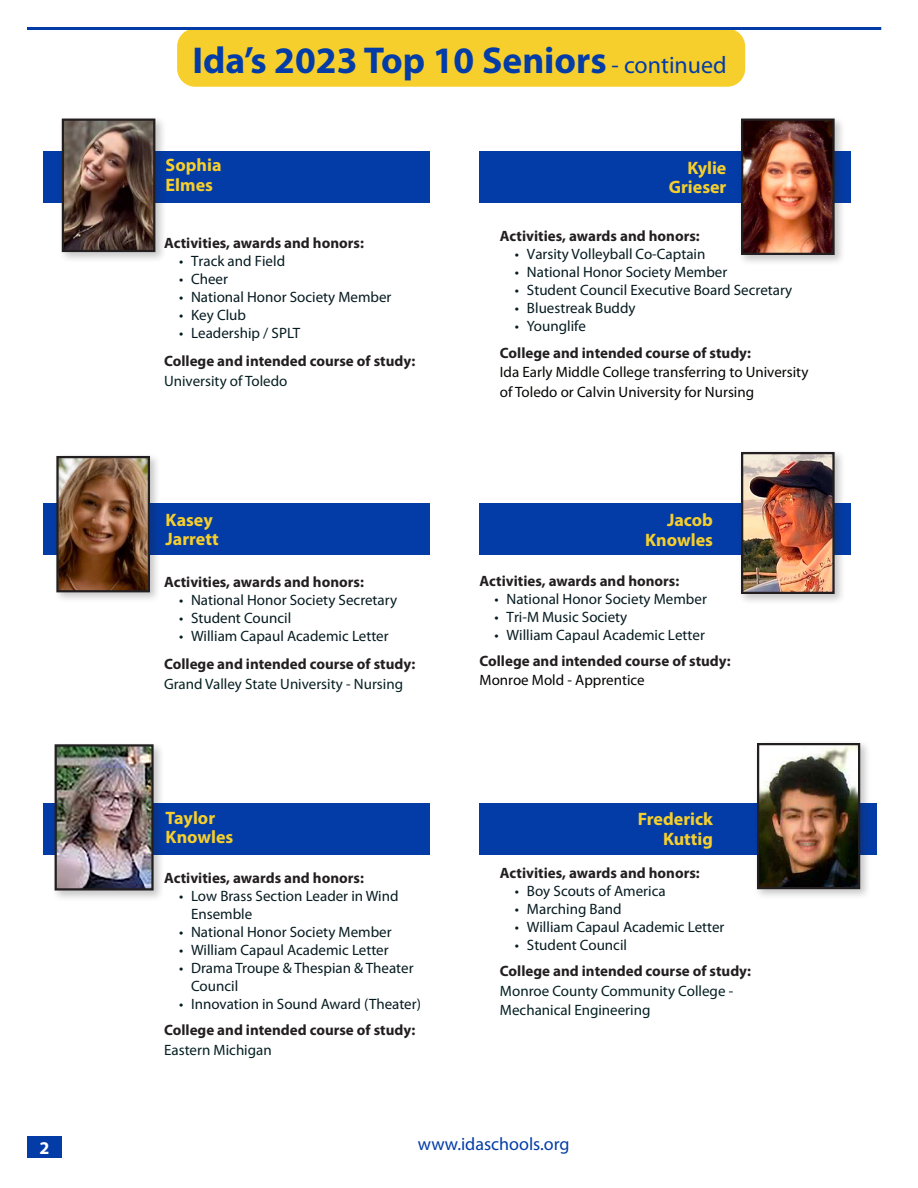
<style>
.page{position:relative;width:918px;height:1188px;background:#fff}
.page>*{position:absolute;margin:0;border:0;box-sizing:border-box;transform-origin:0 0}
.Head_1{font:700 37.5px "Myriad Pro";color:#033ca7}
.Body{font:700 18px/19.5px "Myriad Pro";color:#f7cf2c;text-align:right}
.t1{font:18px "Myriad Pro";color:#033ca7}
.t2{font:700 18px "Myriad Pro";color:#fff}
.t3{font:15px/18px "Myriad Pro";color:#061b21}
.Body-2{font:700 15px "Myriad Pro";color:#231f20}
.Body-3{font:15px/19.5px "Myriad Pro";color:#050503}
.Body-4{font:15px "Myriad Pro";color:#041f22}
.Body-5{font:15px "Myriad Pro";color:#072022}
.Body-6{font:15px "Myriad Pro";color:#040503}
.s1{font-weight:400;font-size:24px}
</style>
<div class="page">
<div style="left:27px;top:1137px;width:35px;height:21px;background:#033ca7"></div>
<div style="left:177px;top:28px;width:568px;height:59px;background:#f7cf2c;border-radius:18px"></div>
<div style="left:43px;top:803px;width:834px;height:51px;background:#033ca7"></div>
<div style="left:43px;top:503px;width:807px;height:52px;background:#033ca7"></div>
<div style="left:43px;top:151px;width:807px;height:52px;background:#033ca7"></div>
<div style="left:754px;top:740px;width:117px;height:161px;background:#231f20;opacity:.25"></div>
<img style="left:760px;top:746px;width:97px;height:140px">
<div style="left:757px;top:743px;width:103px;height:146px;border:2px solid #231f20"></div>
<div style="left:52px;top:741px;width:113px;height:161px;background:#231f20;opacity:.25"></div>
<img style="left:58px;top:747px;width:93px;height:141px">
<div style="left:55px;top:744px;width:99px;height:147px;border:2px solid #231f20"></div>
<div style="left:738px;top:116px;width:108px;height:150px;background:#231f20;opacity:.25"></div>
<img style="left:744px;top:122px;width:88px;height:130px">
<div style="left:741px;top:119px;width:94px;height:136px;border:2px solid #231f20"></div>
<div style="left:54px;top:453px;width:107px;height:151px;background:#231f20;opacity:.25"></div>
<img style="left:59px;top:459px;width:88px;height:130px">
<div style="left:56px;top:456px;width:94px;height:136px;border:2px solid #231f20"></div>
<div style="left:59px;top:116px;width:107px;height:147px;background:#231f20;opacity:.25"></div>
<img style="left:65px;top:122px;width:87px;height:127px">
<div style="left:62px;top:119px;width:93px;height:133px;border:2px solid #231f20"></div>
<div style="left:430px;top:127px;width:48px;height:992px;background:#fff"></div>
<hr style="left:27px;top:27px;width:854px;height:3px;background:#033ca7">
<div style="left:738px;top:449px;width:108px;height:156px;background:#231f20;opacity:.25"></div>
<img style="left:744px;top:455px;width:88px;height:136px">
<div style="left:741px;top:452px;width:94px;height:142px;border:2px solid #231f20"></div>
<p class="Head_1" style="left:192px;top:36px;width:536px">Ida’s 2023 Top 10 Seniors <span class="s1">- continued</span></p>
<p class="Body" style="left:166px;top:155px;width:57px;text-align:left">Sophia<br>Elmes</p>
<p class="Body-2" style="left:164px;top:233px;width:201px">Activities, awards and honors:</p>
<p class="t3" style="left:179px;top:251px;width:108px">• Track and Field</p>
<p class="t3" style="left:179px;top:269px;width:50px">• Cheer</p>
<p class="t3" style="left:179px;top:287px;width:214px">• National Honor Society Member</p>
<p class="t3" style="left:179px;top:305px;width:68px">• Key Club</p>
<p class="t3" style="left:179px;top:323px;width:123px">• Leadership / SPLT</p>
<p class="Body-2" style="left:164px;top:351px;width:253px">College and intended course of study:</p>
<p class="Body-5" style="left:164px;top:371px;width:125px">University of Toledo</p>
<p class="Body" style="left:166px;top:509px;width:55px;text-align:left">Kasey<br>Jarrett</p>
<p class="Body-2" style="left:164px;top:572px;width:201px">Activities, awards and honors:</p>
<p class="t3" style="left:179px;top:590px;width:220px">• National Honor Society Secretary</p>
<p class="t3" style="left:179px;top:608px;width:114px">• Student Council</p>
<p class="t3" style="left:179px;top:626px;width:211px">• William Capaul Academic Letter</p>
<p class="Body-2" style="left:164px;top:654px;width:253px">College and intended course of study:</p>
<p class="Body-5" style="left:164px;top:674px;width:240px">Grand Valley State University - Nursing</p>
<p class="Body" style="left:166px;top:807px;width:69px;text-align:left">Taylor<br>Knowles</p>
<p class="Body-2" style="left:164px;top:868px;width:201px">Activities, awards and honors:</p>
<p class="t3" style="left:191px;top:887px;width:209px;text-indent:-12px">• Low Brass Section Leader in Wind<br>Ensemble</p>
<p class="t3" style="left:179px;top:923px;width:214px">• National Honor Society Member</p>
<p class="t3" style="left:179px;top:941px;width:211px">• William Capaul Academic Letter</p>
<p class="t3" style="left:191px;top:959px;width:224px;text-indent:-12px">• Drama Troupe &amp; Thespian &amp; Theater<br>Council</p>
<p class="t3" style="left:179px;top:995px;width:243px">• Innovation in Sound Award (Theater)</p>
<p class="Body-2" style="left:164px;top:1020px;width:253px">College and intended course of study:</p>
<p class="Body-4" style="left:164px;top:1040px;width:109px">Eastern Michigan</p>
<p class="Body" style="left:669px;top:158px;width:59px">Kylie<br>Grieser</p>
<p class="Body-2" style="left:500px;top:227px;width:201px">Activities, awards and honors:</p>
<p class="t3" style="left:515px;top:245px;width:192px">• Varsity Volleyball Co-Captain</p>
<p class="t3" style="left:515px;top:263px;width:214px">• National Honor Society Member</p>
<p class="t3" style="left:515px;top:281px;width:279px">• Student Council Executive Board Secretary</p>
<p class="t3" style="left:515px;top:299px;width:122px">• Bluestreak Buddy</p>
<p class="t3" style="left:515px;top:317px;width:73px">• Younglife</p>
<p class="Body-2" style="left:500px;top:343px;width:253px">College and intended course of study:</p>
<p class="Body-3" style="left:500px;top:362px;width:310px">Ida Early Middle College transferring to University of Toledo or Calvin University for Nursing</p>
<p class="Body" style="left:645px;top:510px;width:69px">Jacob<br>Knowles</p>
<p class="Body-2" style="left:480px;top:571px;width:201px">Activities, awards and honors:</p>
<p class="t3" style="left:495px;top:589px;width:214px">• National Honor Society Member</p>
<p class="t3" style="left:495px;top:607px;width:134px">• Tri-M Music Society</p>
<p class="t3" style="left:495px;top:625px;width:212px">• William Capaul Academic Letter</p>
<p class="Body-2" style="left:480px;top:651px;width:253px">College and intended course of study:</p>
<p class="Body-6" style="left:480px;top:671px;width:167px">Monroe Mold - Apprentice</p>
<p class="Body" style="left:638px;top:809px;width:77px">Frederick<br>Kuttig</p>
<p class="Body-2" style="left:500px;top:863px;width:201px">Activities, awards and honors:</p>
<p class="t3" style="left:515px;top:882px;width:152px">• Boy Scouts of America</p>
<p class="t3" style="left:515px;top:900px;width:108px">• Marching Band</p>
<p class="t3" style="left:515px;top:918px;width:211px">• William Capaul Academic Letter</p>
<p class="t3" style="left:515px;top:936px;width:114px">• Student Council</p>
<p class="Body-2" style="left:500px;top:961px;width:253px">College and intended course of study:</p>
<p class="Body-4" style="left:500px;top:981px;width:235px">Monroe County Community College -</p>
<p class="Body-4" style="left:500px;top:1001px;width:152px">Mechanical Engineering</p>
<p class="t2" style="left:39px;top:1136px;width:11px">2</p>
<p class="t1" style="left:418px;top:1133px;width:153px">www.idaschools.org</p>
</div>
